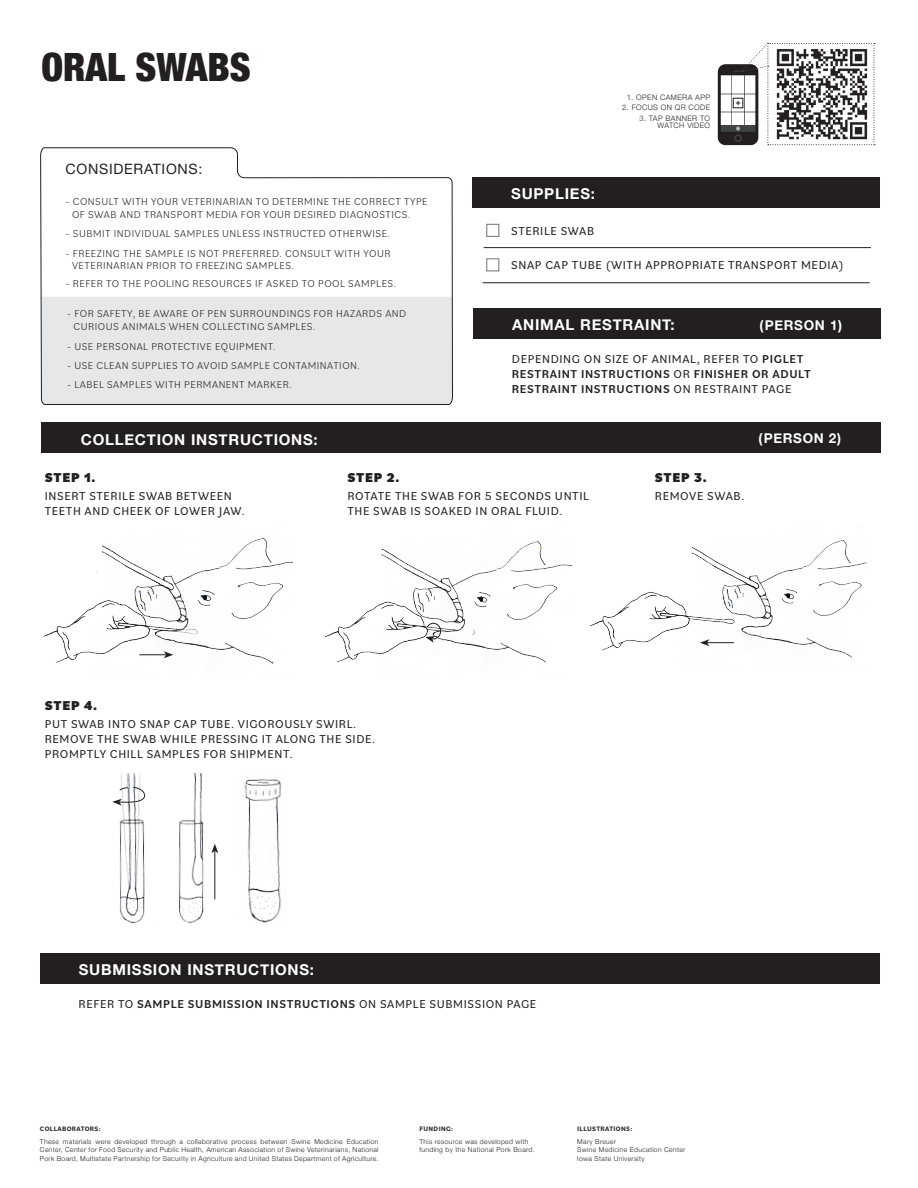
<style>
.page{position:relative;width:918px;height:1188px;background:#fff}
.page>*{position:absolute;margin:0;border:0;box-sizing:border-box;transform-origin:0 0}
.t1{font:900 condensed 39px "Helvetica Neue";color:#231f20}
.t2{font:700 15px "Helvetica Neue";letter-spacing:.05em;color:#fff}
.t3{font:14.25px "Helvetica Neue";letter-spacing:.05em;color:#231f20}
.t4{font:900 13.5px "Bilo";letter-spacing:.05em;color:#231f20}
.t5{font:700 13.5px "Helvetica Neue";letter-spacing:.05em;color:#fff}
.t6{font:12px/15px "Bilo";letter-spacing:.05em;color:#231f20}
.t7{font:500 12px/15px "Bilo";letter-spacing:.05em;color:#231f20}
.t8{font:300 10.5px/12.6px "Bilo";letter-spacing:.05em;color:#231f20}
.t9{font:300 7.5px/7.5px "Helvetica Neue";letter-spacing:.05em;color:#231f20;text-align:right}
.t10{font:300 6.75px/8.6px "Helvetica Neue";letter-spacing:.05em;color:#231f20}
.t11{font:700 6.75px "Bilo";letter-spacing:.05em;color:#231f20}
.s1{font-weight:400}
.s2{font-weight:500}
</style>
<div class="page">
<img style="left:325px;top:541px;width:246px;height:122px">
<img style="left:43px;top:537px;width:249px;height:127px">
<div style="left:41px;top:422px;width:840px;height:31px;background:#231f20"></div>
<svg style="left:718px;top:43px;width:157px;height:102px"></svg>
<div style="left:40px;top:953px;width:840px;height:30px;background:#231f20"></div>
<div style="left:472px;top:177px;width:408px;height:31px;background:#231f20"></div>
<hr style="left:484px;top:247px;width:387px;height:1px;background:#231f20">
<div style="left:486px;top:224px;width:13px;height:13px;border:1px solid #808285"></div>
<hr style="left:483px;top:283px;width:387px;height:1px;background:#231f20">
<div style="left:486px;top:258px;width:13px;height:13px;border:1px solid #808285"></div>
<svg style="left:139px;top:651px;width:34px;height:7px"></svg>
<svg style="left:425px;top:623px;width:16px;height:20px"></svg>
<img style="left:119px;top:773px;width:26px;height:151px">
<svg style="left:112px;top:786px;width:34px;height:20px"></svg>
<img style="left:178px;top:773px;width:41px;height:150px">
<img style="left:244px;top:779px;width:38px;height:144px">
<hr style="left:214px;top:851px;width:1px;height:48px;background:#231f20">
<svg style="left:211px;top:844px;width:7px;height:9px"></svg>
<div style="left:474px;top:308px;width:407px;height:31px;background:#231f20"></div>
<img style="left:590px;top:540px;width:276px;height:118px">
<svg style="left:700px;top:639px;width:34px;height:7px"></svg>
<svg style="left:40px;top:147px;width:413px;height:258px"></svg>
<h1 class="t1" style="left:41px;top:35px;width:211px">ORAL SWABS</h1>
<h3 class="t3" style="left:66px;top:158px;width:138px">CONSIDERATIONS:</h3>
<p class="t8" style="left:72px;top:195px;width:357px;text-indent:-6px">- CONSULT WITH YOUR VETERINARIAN TO DETERMINE THE CORRECT TYPE<br>OF SWAB AND TRANSPORT MEDIA FOR YOUR DESIRED DIAGNOSTICS.</p>
<p class="t8" style="left:66px;top:227px;width:326px">- SUBMIT INDIVIDUAL SAMPLES UNLESS INSTRUCTED OTHERWISE.</p>
<p class="t8" style="left:72px;top:246px;width:320px;text-indent:-6px">- FREEZING THE SAMPLE IS NOT PREFERRED. CONSULT WITH YOUR<br>VETERINARIAN PRIOR TO FREEZING SAMPLES.</p>
<p class="t8" style="left:66px;top:277px;width:332px">- REFER TO THE POOLING RESOURCES IF ASKED TO POOL SAMPLES.</p>
<p class="t8" style="left:74px;top:307px;width:334px;text-indent:-6px">- FOR SAFETY, BE AWARE OF PEN SURROUNDINGS FOR HAZARDS AND<br>CURIOUS ANIMALS WHEN COLLECTING SAMPLES.</p>
<p class="t8" style="left:67px;top:339px;width:210px">- USE PERSONAL PROTECTIVE EQUIPMENT.</p>
<p class="t8" style="left:67px;top:359px;width:295px">- USE CLEAN SUPPLIES TO AVOID SAMPLE CONTAMINATION.</p>
<p class="t8" style="left:67px;top:378px;width:226px">- LABEL SAMPLES WITH PERMANENT MARKER.</p>
<h2 class="t2" style="left:81px;top:428px;width:238px">COLLECTION INSTRUCTIONS:</h2>
<h2 class="t2" style="left:511px;top:181px;width:85px">SUPPLIES:</h2>
<p class="t6" style="left:511px;top:223px;width:85px">STERILE SWAB</p>
<p class="t9" style="left:627px;top:93px;width:85px">1. OPEN CAMERA APP</p>
<p class="t9" style="left:622px;top:103px;width:89px">2. FOCUS ON QR CODE</p>
<p class="t9" style="left:639px;top:114px;width:72px">3. TAP BANNER TO<br>WATCH VIDEO</p>
<p class="t6" style="left:511px;top:257px;width:334px">SNAP CAP TUBE (WITH APPROPRIATE TRANSPORT MEDIA)</p>
<h2 class="t2" style="left:512px;top:313px;width:164px">ANIMAL RESTRAINT:</h2>
<p class="t5" style="left:759px;top:315px;width:84px">(PERSON 1)</p>
<p class="t7" style="left:512px;top:351px;width:300px"><span class="s1">DEPENDING ON SIZE OF ANIMAL, REFER TO</span> PIGLET<br>RESTRAINT INSTRUCTIONS <span class="s1">OR</span> FINISHER OR ADULT<br>RESTRAINT INSTRUCTIONS <span class="s1">ON RESTRAINT PAGE</span></p>
<p class="t5" style="left:758px;top:428px;width:84px">(PERSON 2)</p>
<p class="t4" style="left:45px;top:468px;width:52px">STEP 1.</p>
<p class="t6" style="left:45px;top:488px;width:202px">INSERT STERILE SWAB BETWEEN<br>TEETH AND CHEEK OF LOWER JAW.</p>
<p class="t4" style="left:347px;top:468px;width:53px">STEP 2.</p>
<p class="t6" style="left:347px;top:488px;width:243px">ROTATE THE SWAB FOR 5 SECONDS UNTIL<br>THE SWAB IS SOAKED IN ORAL FLUID.</p>
<p class="t4" style="left:655px;top:468px;width:53px">STEP 3.</p>
<p class="t6" style="left:655px;top:488px;width:91px">REMOVE SWAB.</p>
<p class="t4" style="left:45px;top:696px;width:54px">STEP 4.</p>
<p class="t6" style="left:45px;top:716px;width:332px">PUT SWAB INTO SNAP CAP TUBE. VIGOROUSLY SWIRL.<br>REMOVE THE SWAB WHILE PRESSING IT ALONG THE SIDE.<br>PROMPTLY CHILL SAMPLES FOR SHIPMENT.</p>
<h2 class="t2" style="left:79px;top:957px;width:237px">SUBMISSION INSTRUCTIONS:</h2>
<p class="t6" style="left:79px;top:996px;width:459px">REFER TO <span class="s2">SAMPLE SUBMISSION INSTRUCTIONS</span> ON SAMPLE SUBMISSION PAGE</p>
<p class="t11" style="left:40px;top:1124px;width:62px">COLLABORATORS:</p>
<p class="t11" style="left:420px;top:1124px;width:35px">FUNDING:</p>
<p class="t11" style="left:577px;top:1124px;width:56px">ILLUSTRATIONS:</p>
<p class="t10" style="left:40px;top:1137px;width:340px;text-align:justify">These materials were developed through a collaborative process between Swine Medicine Education Center, Center for Food Security and Public Health, American Association of Swine Veterinarians, National Pork Board, Multistate Partnership for Security in Agriculture and United States Department of Agriculture.</p>
<p class="t10" style="left:420px;top:1137px;width:117px">This resource was developed with funding by the National Pork Board.</p>
<p class="t10" style="left:577px;top:1137px;width:110px">Mary Breuer<br>Swine Medicine Education Center<br>Iowa State University</p>
</div>
